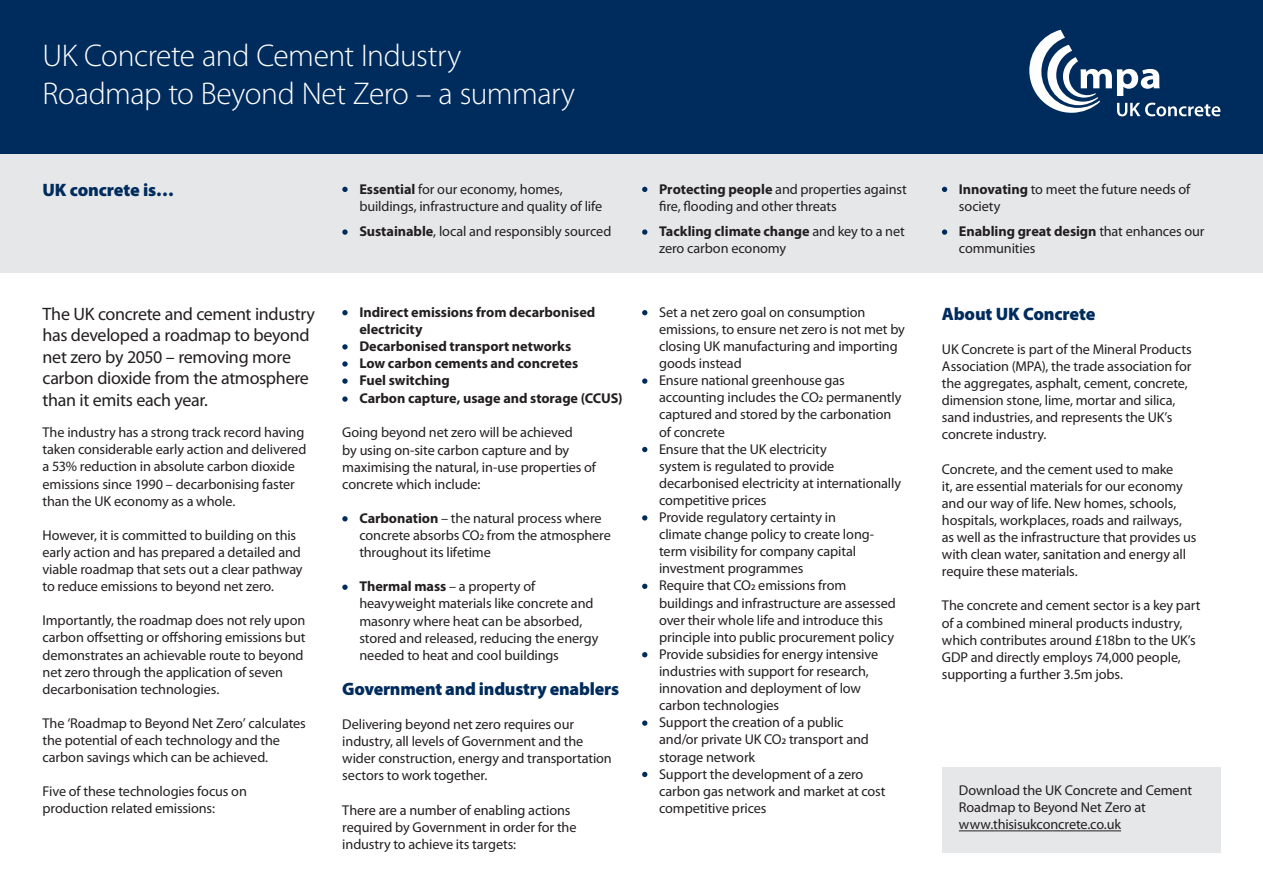
<style>
.page{position:relative;width:1263px;height:893px;background:#fff}
.page>*{position:absolute;margin:0;border:0;box-sizing:border-box;transform-origin:0 0}
.t1{font:300 31.5px/37.8px "Myriad Pro";letter-spacing:-.015em;color:#fff}
.t2{font:18px/21.6px "Myriad Pro";letter-spacing:-.02em;color:#231f20}
.t3{font:900 18px "Myriad Pro";letter-spacing:-.01em;color:#002c5d}
.t4{font:14.25px/17.1px "Myriad Pro";letter-spacing:-.01em;color:#231f20}
.t5{font:700 14.25px/17.2px "Myriad Pro";letter-spacing:-.005em;color:#231f20}
.s1{font-weight:700}
</style>
<div class="page">
<div style="left:0;top:0;width:1263px;height:272px;background:#e6e7e9"></div>
<div style="left:0;top:0;width:1263px;height:153px;background:#002c5d"></div>
<svg style="left:642px;top:310px;width:5px;height:5px"></svg>
<svg style="left:642px;top:378px;width:5px;height:6px"></svg>
<svg style="left:642px;top:447px;width:5px;height:5px"></svg>
<svg style="left:642px;top:515px;width:5px;height:6px"></svg>
<svg style="left:642px;top:584px;width:5px;height:5px"></svg>
<svg style="left:642px;top:652px;width:5px;height:5px"></svg>
<svg style="left:642px;top:720px;width:5px;height:6px"></svg>
<svg style="left:642px;top:772px;width:5px;height:5px"></svg>
<svg style="left:342px;top:310px;width:6px;height:5px"></svg>
<svg style="left:342px;top:344px;width:6px;height:6px"></svg>
<svg style="left:342px;top:361px;width:6px;height:6px"></svg>
<svg style="left:342px;top:378px;width:6px;height:6px"></svg>
<svg style="left:342px;top:396px;width:6px;height:6px"></svg>
<svg style="left:342px;top:516px;width:6px;height:5px"></svg>
<svg style="left:342px;top:585px;width:6px;height:5px"></svg>
<svg style="left:1029px;top:30px;width:191px;height:86px"></svg>
<svg style="left:342px;top:187px;width:6px;height:5px"></svg>
<svg style="left:342px;top:229px;width:6px;height:6px"></svg>
<svg style="left:642px;top:187px;width:5px;height:5px"></svg>
<svg style="left:642px;top:229px;width:5px;height:6px"></svg>
<svg style="left:942px;top:187px;width:5px;height:5px"></svg>
<svg style="left:942px;top:229px;width:5px;height:6px"></svg>
<div style="left:942px;top:767px;width:278px;height:86px;background:#e6e7e9"></div>
<hr style="left:959px;top:830px;width:162px;height:1px;background:#231f20">
<h1 class="t1" style="left:43px;top:36px;width:534px">UK Concrete and Cement Industry<br>Roadmap to Beyond Net Zero – a summary</h1>
<p class="t3" style="left:43px;top:178px;width:133px">UK concrete is…</p>
<p class="t2" style="left:43px;top:303px;width:274px">The UK concrete and cement industry has developed a roadmap to beyond net zero by 2050 – removing more carbon dioxide from the atmosphere than it emits each year.</p>
<p class="t4" style="left:43px;top:424px;width:265px">The industry has a strong track record having taken considerable early action and delivered a 53% reduction in absolute carbon dioxide emissions since 1990 – decarbonising faster than the UK economy as a whole.</p>
<p class="t4" style="left:43px;top:526px;width:262px">However, it is committed to building on this early action and has prepared a detailed and viable roadmap that sets out a clear pathway to reduce emissions to beyond net zero.</p>
<p class="t4" style="left:43px;top:612px;width:264px">Importantly, the roadmap does not rely upon carbon offsetting or offshoring emissions but demonstrates an achievable route to beyond net zero through the application of seven decarbonisation technologies.</p>
<p class="t4" style="left:43px;top:714px;width:265px">The ‘Roadmap to Beyond Net Zero’ calculates the potential of each technology and the carbon savings which can be achieved.</p>
<p class="t4" style="left:43px;top:783px;width:206px">Five of these technologies focus on production related emissions:</p>
<p class="t4" style="left:359px;top:180px;width:244px"><span class="s1">Essential</span> for our economy, homes, buildings, infrastructure and quality of life</p>
<p class="t4" style="left:359px;top:223px;width:254px"><span class="s1">Sustainable</span>, local and responsibly sourced</p>
<p class="t5" style="left:359px;top:303px;width:265px">Indirect emissions from decarbonised electricity<br>Decarbonised transport networks<br>Low carbon cements and concretes<br>Fuel switching<br>Carbon capture, usage and storage (CCUS)</p>
<p class="t4" style="left:342px;top:424px;width:255px">Going beyond net zero will be achieved<br>by using on-site carbon capture and by maximising the natural, in-use properties of concrete which include:</p>
<p class="t4" style="left:359px;top:509px;width:253px"><span class="s1">Carbonation</span> – the natural process where concrete absorbs CO2 from the atmosphere throughout its lifetime</p>
<p class="t4" style="left:359px;top:578px;width:241px"><span class="s1">Thermal mass</span> – a property of heavyweight materials like concrete and masonry where heat can be absorbed, stored and released, reducing the energy needed to heat and cool buildings</p>
<p class="t3" style="left:342px;top:677px;width:278px">Government and industry enablers</p>
<p class="t4" style="left:342px;top:715px;width:271px">Delivering beyond net zero requires our industry, all levels of Government and the wider construction, energy and transportation sectors to work together.</p>
<p class="t4" style="left:342px;top:801px;width:236px">There are a number of enabling actions required by Government in order for the industry to achieve its targets:</p>
<p class="t4" style="left:659px;top:180px;width:249px"><span class="s1">Protecting people</span> and properties against fire, flooding and other threats</p>
<p class="t4" style="left:659px;top:223px;width:247px"><span class="s1">Tackling climate change</span> and key to a net zero carbon economy</p>
<p class="t4" style="left:659px;top:303px;width:247px">Set a net zero goal on consumption emissions, to ensure net zero is not met by closing UK manufacturing and importing goods instead<br>Ensure national greenhouse gas accounting includes the CO2 permanently captured and stored by the carbonation of concrete<br>Ensure that the UK electricity<br>system is regulated to provide decarbonised electricity at internationally competitive prices<br>Provide regulatory certainty in<br>climate change policy to create long&shy;term visibility for company capital investment programmes<br>Require that CO2 emissions from<br>buildings and infrastructure are assessed over their whole life and introduce this principle into public procurement policy<br>Provide subsidies for energy intensive industries with support for research, innovation and deployment of low carbon technologies<br>Support the creation of a public<br>and/or private UK CO2 transport and storage network<br>Support the development of a zero carbon gas network and market at cost competitive prices</p>
<p class="t4" style="left:959px;top:180px;width:233px"><span class="s1">Innovating</span> to meet the future needs of society</p>
<p class="t4" style="left:959px;top:223px;width:247px"><span class="s1">Enabling great design</span> that enhances our communities</p>
<p class="t3" style="left:942px;top:302px;width:155px">About UK Concrete</p>
<p class="t4" style="left:942px;top:340px;width:251px">UK Concrete is part of the Mineral Products Association (MPA), the trade association for the aggregates, asphalt, cement, concrete, dimension stone, lime, mortar and silica, sand industries, and represents the UK’s concrete industry.</p>
<p class="t4" style="left:942px;top:460px;width:256px">Concrete, and the cement used to make<br>it, are essential materials for our economy and our way of life. New homes, schools, hospitals, workplaces, roads and railways, as well as the infrastructure that provides us with clean water, sanitation and energy all require these materials.</p>
<p class="t4" style="left:942px;top:597px;width:260px">The concrete and cement sector is a key part of a combined mineral products industry, which contributes around £18bn to the UK’s GDP and directly employs 74,000 people, supporting a further 3.5m jobs.</p>
<p class="t4" style="left:959px;top:782px;width:235px">Download the UK Concrete and Cement<br>Roadmap to Beyond Net Zero at www.thisisukconcrete.co.uk</p>
</div>
